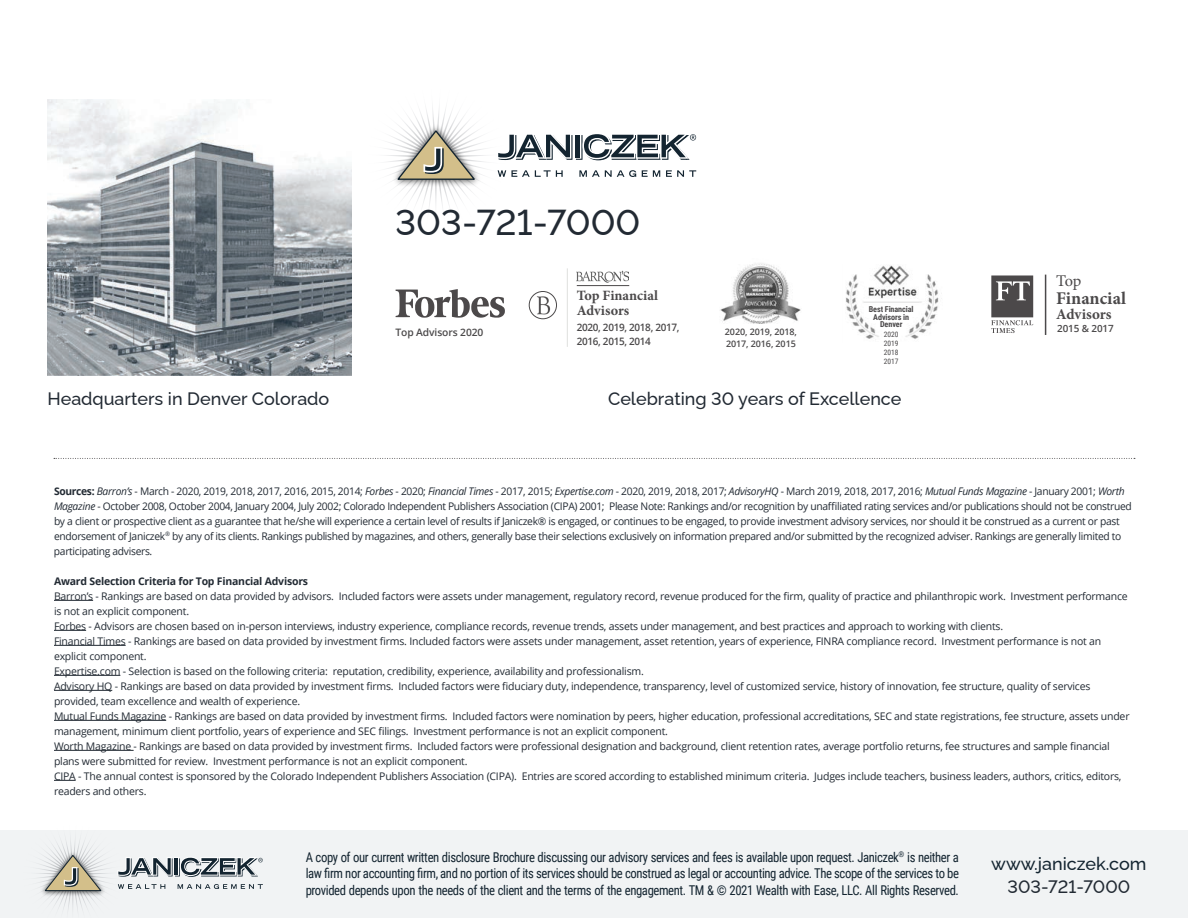
<style>
.page{position:relative;width:1188px;height:918px;background:#fff}
.page>*{position:absolute;margin:0;border:0;box-sizing:border-box;transform-origin:0 0}
.Headline{font:500 36px "Raleway";color:#222a33}
.Small_Headline{font:500 18px "Raleway";color:#222a33}
.t1{font:500 18px "Raleway";color:#132430}
.t2{font:700 17.85px "Minion Pro";color:#4b494a}
.t3{font:16.35px "Minion Pro";color:#4b494a}
.t4{font:700 15px "Minion Pro";color:#4b494a}
.t5{font:700 14.25px/14.2px "Minion Pro";color:#4b494a}
.t6{font:13.5px/16.5px "Roboto Condensed";letter-spacing:-.03em;color:#132430;text-align:justify;scale:.94 1}
.t7{font:10.5px/15px "Open Sans";letter-spacing:-.02em;color:#222a33}
.t8{font:700 10.5px "Open Sans";letter-spacing:-.02em;color:#222a33}
.t9{font:600 10.2px/14.2px "Open Sans";letter-spacing:-.03em;color:#4b494a}
.t10{font:600 10.2px "Open Sans";letter-spacing:-.01em;color:#4b494a}
.t11{font:600 9.9px "Open Sans";letter-spacing:-.01em;color:#4b494a}
.t12{font:600 9px/11.2px "Open Sans";letter-spacing:-.01em;color:#4b494a}
.t13{font:700 8.1px/7.5px "Roboto Condensed";letter-spacing:-.01em;color:#4b494a;text-align:center}
.t14{font:7.5px/9px "Roboto Condensed";letter-spacing:-.01em;color:#4b494a;text-align:justify}
.s1{font-weight:700}
.s2{font-style:italic}
</style>
<div class="page">
<div style="left:0;top:830px;width:1188px;height:88px;background:#f1f3f4"></div>
<svg style="left:39px;top:841px;width:224px;height:68px"></svg>
<img style="left:537px;top:296px;width:14px;height:20px">
<div style="left:529px;top:291px;width:28px;height:28px;border:1px solid #4b494a;border-radius:50%"></div>
<img style="left:577px;top:270px;width:51px;height:13px">
<hr style="left:577px;top:285px;width:52px;height:1px;background:#4b494a">
<hr style="left:567px;top:268px;width:1px;height:79px;background:#e4e5e3">
<img style="left:846px;top:265px;width:93px;height:74px">
<img style="left:720px;top:263px;width:81px;height:60px">
<svg style="left:991px;top:276px;width:42px;height:57px"></svg>
<hr style="left:1045px;top:275px;width:1px;height:60px;background:#4b494a">
<svg style="left:396px;top:289px;width:109px;height:29px"></svg>
<svg style="left:387px;top:107px;width:309px;height:100px"></svg>
<img style="left:48px;top:99px;width:304px;height:276px">
<svg style="left:54px;top:458px;width:1081px;height:1px"></svg>
<hr style="left:54px;top:600px;width:39px;height:1px;background:#222a33">
<hr style="left:54px;top:630px;width:32px;height:1px;background:#222a33">
<hr style="left:54px;top:645px;width:72px;height:1px;background:#222a33">
<hr style="left:54px;top:675px;width:66px;height:1px;background:#222a33">
<hr style="left:54px;top:690px;width:58px;height:1px;background:#222a33">
<hr style="left:54px;top:720px;width:112px;height:1px;background:#222a33">
<hr style="left:54px;top:750px;width:80px;height:1px;background:#222a33">
<svg style="left:54px;top:780px;width:22px;height:1px"></svg>
<p class="Small_Headline" style="left:48px;top:384px;width:283px">Headquarters in Denver Colorado</p>
<p class="Headline" style="left:395px;top:193px;width:247px">303-721-7000</p>
<p class="t10" style="left:396px;top:325px;width:89px">Top Advisors 2020</p>
<p class="t5" style="left:577px;top:289px;width:83px">Top Financial<br>Advisors</p>
<p class="t9" style="left:577px;top:320px;width:104px">2020, 2019, 2018, 2017,<br>2016, 2015, 2014</p>
<p class="t12" style="left:725px;top:326px;width:74px">2020, 2019, 2018,<br>2017, 2016, 2015</p>
<p class="t13" style="left:869px;top:306px;width:46px">Best Financial<br>Advisors in<br>Denver</p>
<p class="t14" style="left:884px;top:329px;width:16px">2020<br>2019<br>2018</p>
<p class="t14" style="left:884px;top:356px;width:16px">2017</p>
<p class="Small_Headline" style="left:608px;top:384px;width:295px">Celebrating 30 years of Excellence</p>
<p class="t3" style="left:1056px;top:270px;width:27px">Top</p>
<p class="t2" style="left:1056px;top:286px;width:71px">Financial</p>
<p class="t4" style="left:1056px;top:304px;width:57px">Advisors</p>
<p class="t11" style="left:1057px;top:322px;width:58px">2015 &amp; 2017</p>
<p class="t7" style="left:54px;top:483px;width:1079px"><span class="s1">Sources:</span> <span class="s2">Barron’s</span> - March - 2020, 2019, 2018, 2017, 2016, 2015, 2014; <span class="s2">Forbes</span> - 2020; <span class="s2">Financial Times</span> - 2017, 2015; <span class="s2">Expertise.com</span> - 2020, 2019, 2018, 2017; <span class="s2">AdvisoryHQ</span> - March 2019, 2018, 2017, 2016; <span class="s2">Mutual Funds Magazine</span> - January 2001; <span class="s2">Worth Magazine</span> - October 2008, October 2004, January 2004, July 2002; Colorado Independent Publishers Association (CIPA) 2001; Please Note: Rankings and/or recognition by unaffiliated rating services and/or publications should not be construed by a client or prospective client as a guarantee that he/she will experience a certain level of results if Janiczek® is engaged, or continues to be engaged, to provide investment advisory services, nor should it be construed as a current or past endorsement of Janiczek<sup>®</sup> by any of its clients. Rankings published by magazines, and others, generally base their selections exclusively on information prepared and/or submitted by the recognized adviser. Rankings are generally limited to participating advisers.</p>
<p class="t8" style="left:54px;top:573px;width:256px">Award Selection Criteria for Top Financial Advisors</p>
<p class="t7" style="left:54px;top:588px;width:1075px">Barron’s - Rankings are based on data provided by advisors. Included factors were assets under management, regulatory record, revenue produced for the firm, quality of practice and philanthropic work. Investment performance is not an explicit component.</p>
<p class="t7" style="left:54px;top:618px;width:951px">Forbes - Advisors are chosen based on in-person interviews, industry experience, compliance records, revenue trends, assets under management, and best practices and approach to working with clients.</p>
<p class="t7" style="left:54px;top:633px;width:1049px">Financial Times - Rankings are based on data provided by investment firms. Included factors were assets under management, asset retention, years of experience, FINRA compliance record. Investment performance is not an explicit component.</p>
<p class="t7" style="left:54px;top:663px;width:591px">Expertise.com - Selection is based on the following criteria: reputation, credibility, experience, availability and professionalism.</p>
<p class="t7" style="left:54px;top:678px;width:1038px">Advisory HQ - Rankings are based on data provided by investment firms. Included factors were fiduciary duty, independence, transparency, level of customized service, history of innovation, fee structure, quality of services provided, team excellence and wealth of experience.</p>
<p class="t7" style="left:54px;top:708px;width:1077px">Mutual Funds Magazine - Rankings are based on data provided by investment firms. Included factors were nomination by peers, higher education, professional accreditations, SEC and state registrations, fee structure, assets under management, minimum client portfolio, years of experience and SEC filings. Investment performance is not an explicit component.</p>
<p class="t7" style="left:54px;top:738px;width:1057px">Worth Magazine - Rankings are based on data provided by investment firms. Included factors were professional designation and background, client retention rates, average portfolio returns, fee structures and sample financial plans were submitted for review. Investment performance is not an explicit component.</p>
<p class="t7" style="left:54px;top:768px;width:1069px">CIPA - The annual contest is sponsored by the Colorado Independent Publishers Association (CIPA). Entries are scored according to established minimum criteria. Judges include teachers, business leaders, authors, critics, editors, readers and others.</p>
<p class="t6" style="left:306px;top:848px;width:697px">A copy of our current written disclosure Brochure discussing our advisory services and fees is available upon request. Janiczek<sup>®</sup> is neither a law firm nor accounting firm, and no portion of its services should be construed as legal or accounting advice. The scope of the services to be provided depends upon the needs of the client and the terms of the engagement. TM &amp; © 2021 Wealth with Ease, LLC. All Rights Reserved.</p>
<h2 class="t1" style="left:991px;top:850px;width:157px">www.janiczek.com</h2>
<h2 class="Small_Headline" style="left:1008px;top:872px;width:124px">303-721-7000</h2>
</div>
